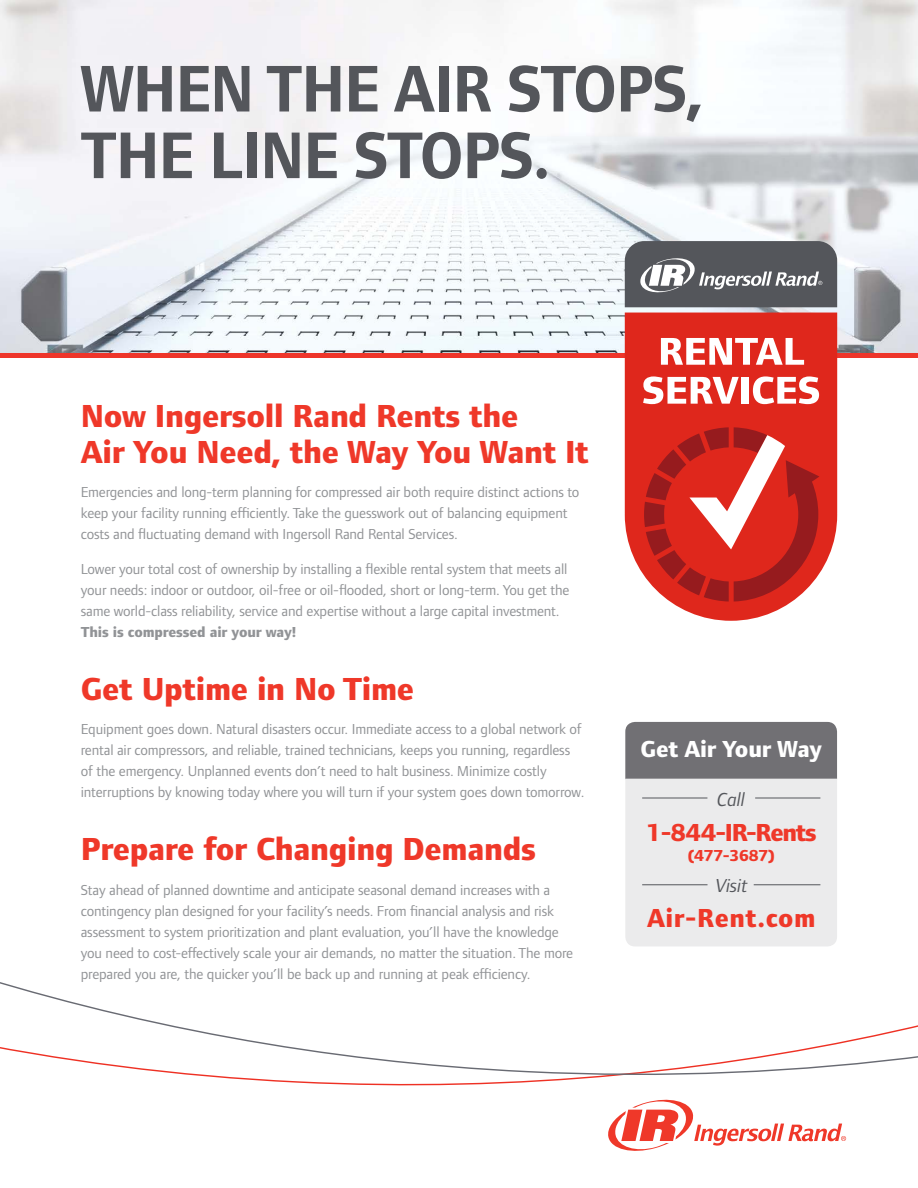
<style>
.page{position:relative;width:918px;height:1188px;background:#fff}
.page>*{position:absolute;margin:0;border:0;box-sizing:border-box;transform-origin:0 0}
.t1{font:700 68.25px/66.6px "Foundry Form Sans";letter-spacing:-.01em;color:#54565b;scale:.93 1}
.t2{font:800 33px/36px "Foundry Form Sans";letter-spacing:-.01em;color:#ef3829}
.t3{font:800 27px "Foundry Form Sans";letter-spacing:.02em;color:#ef3829}
.t4{font:800 25.5px "Foundry Form Sans";letter-spacing:-.05em;color:#ef3829}
.t5{font:800 24px "Foundry Form Sans";letter-spacing:-.01em;color:#fff}
.t6{font:italic 19.5px "Foundry Form Sans";letter-spacing:-.01em;color:#54565b}
.t7{font:800 16.5px "Foundry Form Sans";letter-spacing:-.05em;color:#ef3829}
.t8{font:15px/21px "Foundry Form Sans";letter-spacing:-.01em;color:#919396}
.t9{font:800 15px "Foundry Form Sans";letter-spacing:-.01em;color:#919396}
</style>
<div class="page">
<svg style="left:625px;top:722px;width:212px;height:224px;background:#cbcbcd"></svg>
<hr style="left:642px;top:798px;width:65px;height:1px;background:#54565b">
<hr style="left:755px;top:798px;width:65px;height:1px;background:#54565b">
<hr style="left:642px;top:884px;width:66px;height:1px;background:#54565b">
<hr style="left:754px;top:884px;width:66px;height:1px;background:#54565b">
<img style="left:0;top:0;width:918px;height:353px">
<hr style="left:0;top:353px;width:918px;height:4px;background:#ee352a">
<svg style="left:625px;top:313px;width:212px;height:308px;fill:#df271c"></svg>
<svg style="left:625px;top:241px;width:212px;height:66px;background:#686a6e"></svg>
<svg style="left:661px;top:338px;width:143px;height:27px"></svg>
<svg style="left:643px;top:376px;width:96px;height:28px"></svg>
<div style="left:742px;top:377px;width:7px;height:27px;background:#fff"></div>
<svg style="left:753px;top:376px;width:66px;height:28px"></svg>
<svg style="left:644px;top:427px;width:175px;height:175px;background:#cf3d37"></svg>
<svg style="left:608px;top:1100px;width:238px;height:51px"></svg>
<svg style="left:225px;top:1078px;width:364px;height:8px"></svg>
<svg style="left:0;top:982px;width:918px;height:96px"></svg>
<h1 class="t1" style="left:80px;top:56px;width:671px">WHEN THE AIR STOPS,<br>THE LINE STOPS.</h1>
<h2 class="t2" style="left:81px;top:398px;width:510px">Now Ingersoll Rand Rents the<br>Air You Need, the Way You Want It</h2>
<p class="t8" style="left:81px;top:482px;width:500px">Emergencies and long-term planning for compressed air both require distinct actions to keep your facility running efficiently. Take the guesswork out of balancing equipment costs and fluctuating demand with Ingersoll Rand Rental Services.</p>
<p class="t8" style="left:81px;top:558px;width:490px">Lower your total cost of ownership by installing a flexible rental system that meets all your needs: indoor or outdoor, oil-free or oil-flooded, short or long-term. You get the same world-class reliability, service and expertise without a large capital investment.</p>
<p class="t9" style="left:81px;top:623px;width:217px">This is compressed air your way!</p>
<h2 class="t2" style="left:81px;top:671px;width:335px">Get Uptime in No Time</h2>
<p class="t8" style="left:81px;top:719px;width:505px">Equipment goes down. Natural disasters occur. Immediate access to a global network of rental air compressors, and reliable, trained technicians, keeps you running, regardless of the emergency. Unplanned events don’t need to halt business. Minimize costly interruptions by knowing today where you will turn if your system goes down tomorrow.</p>
<h2 class="t2" style="left:81px;top:832px;width:457px">Prepare for Changing Demands</h2>
<p class="t8" style="left:81px;top:879px;width:494px">Stay ahead of planned downtime and anticipate seasonal demand increases with a contingency plan designed for your facility’s needs. From financial analysis and risk assessment to system prioritization and plant evaluation, you’ll have the knowledge you need to cost-effectively scale your air demands, no matter the situation. The more prepared you are, the quicker you’ll be back up and running at peak efficiency.</p>
<h3 class="t5" style="left:641px;top:736px;width:183px">Get Air Your Way</h3>
<h3 class="t6" style="left:717px;top:788px;width:29px">Call</h3>
<h3 class="t4" style="left:646px;top:818px;width:173px">1-844-IR-Rents</h3>
<p class="t7" style="left:688px;top:846px;width:88px">(477-3687)</p>
<h3 class="t6" style="left:715px;top:875px;width:33px">Visit</h3>
<h3 class="t3" style="left:647px;top:903px;width:170px">Air-Rent.com</h3>
</div>
